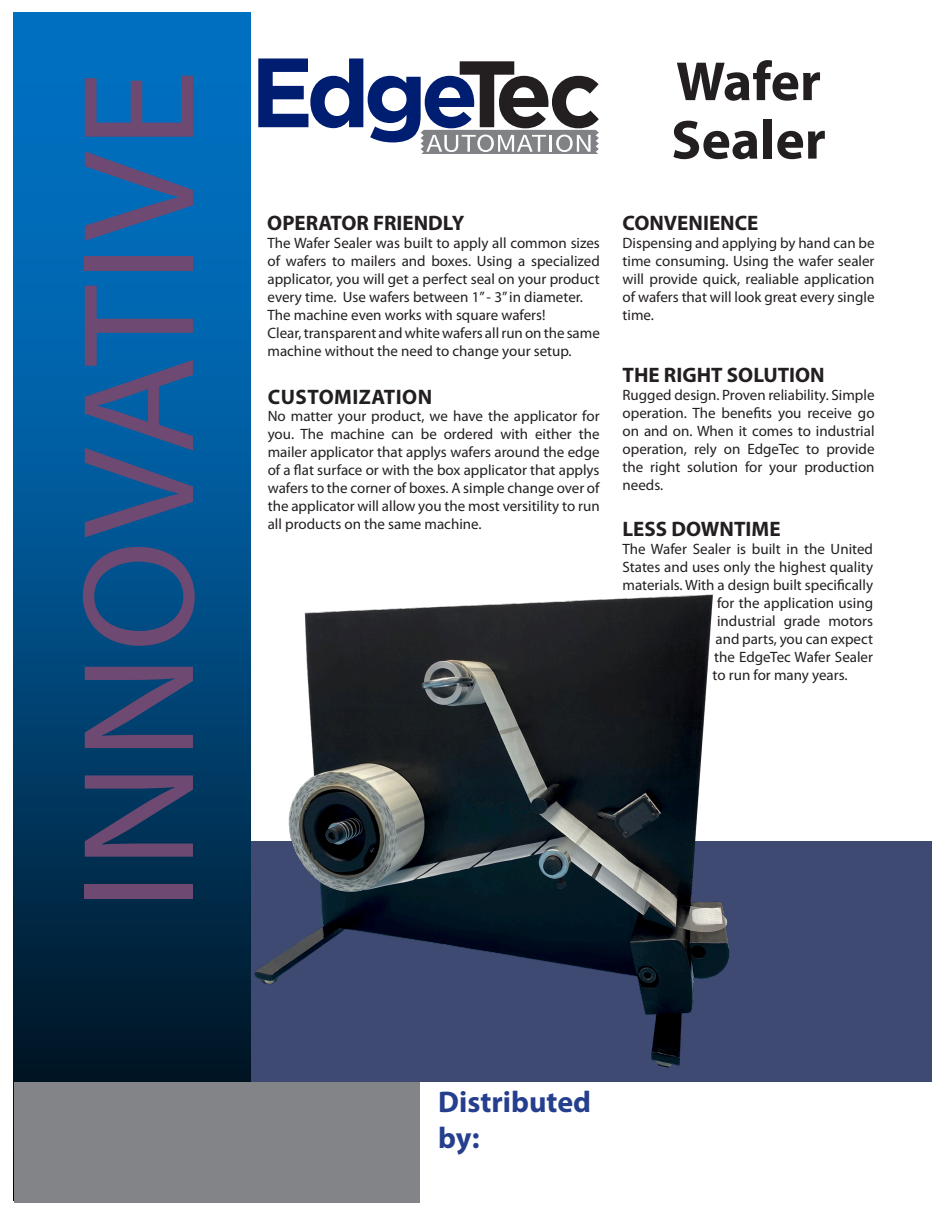
<style>
.page{position:relative;width:945px;height:1215px;background:#fff}
.page>*{position:absolute;margin:0;border:0;box-sizing:border-box;transform-origin:0 0}
.t1{font:160.5px "Myriad Pro";letter-spacing:.02em;color:#6e4971}
.t2{font:700 55.5px "Myriad Pro";color:#231f20}
.t3{font:700 30px "Myriad Pro";color:#253f8e}
.Paragraph_Style_1{font:700 21px "Myriad Pro";color:#231f20}
.Paragraph_Style_1-2{font:700 21px "Myriad Pro";letter-spacing:.02em;color:#231f20}
.t4{font:15px/18px "Myriad Pro";color:#231f20;text-align:justify}
</style>
<div class="page">
<div style="left:14px;top:842px;width:918px;height:240px;background:#3f4a73"></div>
<img style="left:14px;top:13px;width:236px;height:1069px">
<div style="left:14px;top:1082px;width:405px;height:120px;background:#828487"></div>
<svg style="left:258px;top:58px;width:341px;height:96px"></svg>
<img style="left:248px;top:586px;width:488px;height:494px">
<p class="t1" style="left:40px;top:910px;width:842px;rotate:-90deg">INNOVATIVE</p>
<p class="t2" style="left:676px;top:45px;width:147px">Wafer</p>
<p class="t2" style="left:671px;top:104px;width:156px">Sealer</p>
<p class="Paragraph_Style_1" style="left:267px;top:209px;width:199px">OPERATOR FRIENDLY</p>
<p class="t4" style="left:268px;top:234px;width:334px">The Wafer Sealer was built to apply all common sizes of wafers to mailers and boxes. Using a specialized applicator, you will get a perfect seal on your product every time. Use wafers between 1” - 3” in diameter.</p>
<p class="t4" style="left:268px;top:306px;width:280px">The machine even works with square wafers!</p>
<p class="t4" style="left:268px;top:324px;width:334px">Clear, transparent and white wafers all run on the same machine without the need to change your setup.</p>
<p class="Paragraph_Style_1-2" style="left:268px;top:383px;width:166px">CUSTOMIZATION</p>
<p class="t4" style="left:268px;top:407px;width:333px">No matter your product, we have the applicator for you. The machine can be ordered with either the mailer applicator that applys wafers around the edge of a flat surface or with the box applicator that applys wafers to the corner of boxes. A simple change over of the applicator will allow you the most versitility to run all products on the same machine.</p>
<p class="Paragraph_Style_1" style="left:623px;top:209px;width:137px">CONVENIENCE</p>
<p class="t4" style="left:623px;top:234px;width:254px">Dispensing and applying by hand can be time consuming. Using the wafer sealer will provide quick, realiable application of wafers that will look great every single time.</p>
<p class="Paragraph_Style_1" style="left:623px;top:361px;width:204px">THE RIGHT SOLUTION</p>
<p class="t4" style="left:623px;top:386px;width:254px">Rugged design. Proven reliability. Simple operation. The benefits you receive go on and on. When it comes to industrial operation, rely on EdgeTec to provide the right solution for your production needs.</p>
<p class="Paragraph_Style_1" style="left:623px;top:515px;width:160px">LESS DOWNTIME</p>
<p class="t4" style="left:623px;top:539px;width:252px">The Wafer Sealer is built in the United</p>
<p class="t4" style="left:623px;top:557px;width:252px">States and uses only the highest quality</p>
<p class="t4" style="left:623px;top:575px;width:252px">materials. With a design built specifically</p>
<p class="t4" style="left:717px;top:593px;width:158px">for the application using</p>
<p class="t4" style="left:717px;top:611px;width:158px">industrial grade motors</p>
<p class="t4" style="left:716px;top:629px;width:159px">and parts, you can expect</p>
<p class="t4" style="left:714px;top:647px;width:160px">the EdgeTec Wafer Sealer</p>
<p class="t4" style="left:713px;top:665px;width:137px">to run for many years.</p>
<p class="t3" style="left:438px;top:1082px;width:154px">Distributed</p>
<p class="t3" style="left:438px;top:1118px;width:43px">by:</p>
</div>
